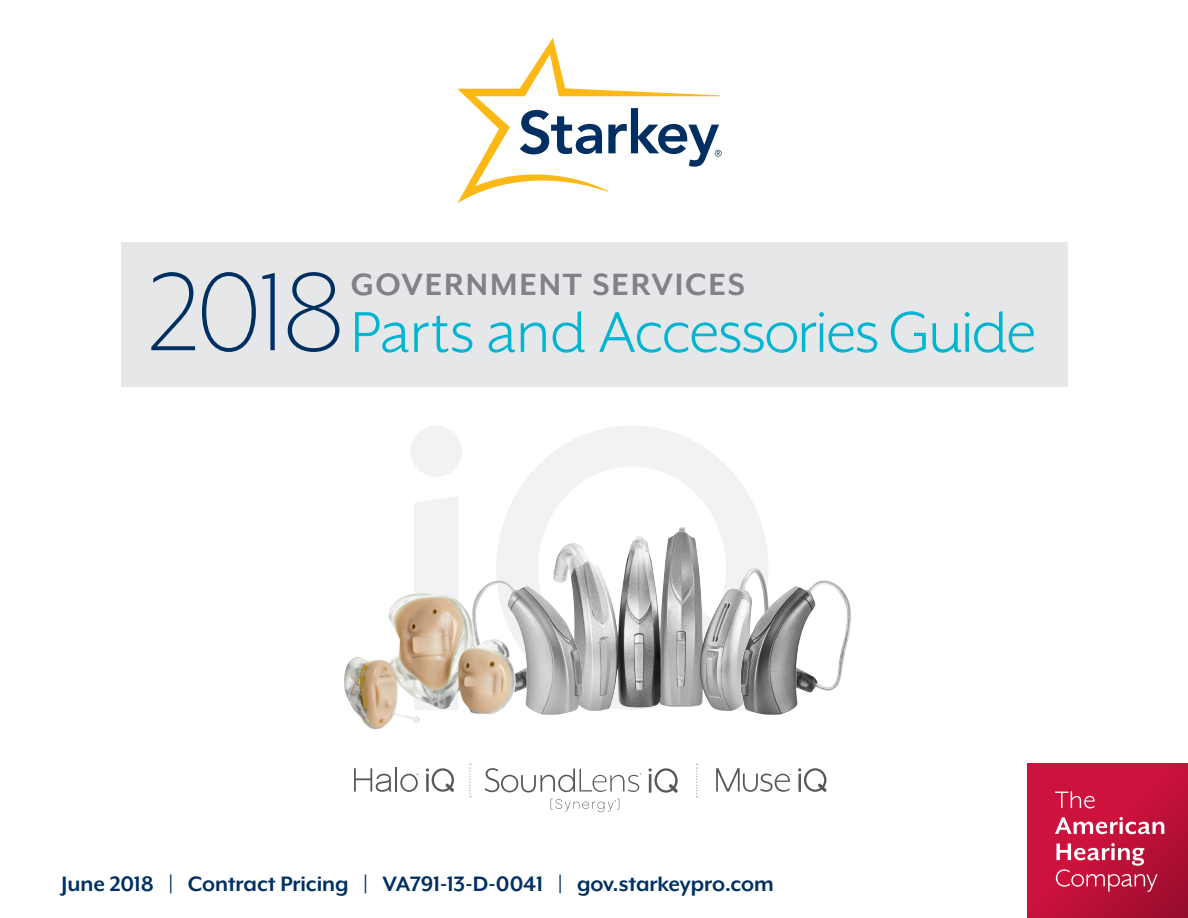
<style>
.page{position:relative;width:1188px;height:918px;background:#fff}
.page>*{position:absolute;margin:0;border:0;box-sizing:border-box;transform-origin:0 0}
.t1{font:300 127.2px "Mr Eaves XL San OT";color:#003062}
.t2{font:66.15px "Mr Eaves XL San OT";letter-spacing:-.025em;color:#00b5d1}
.t3{font:700 35.4px "Mr Eaves XL San OT";letter-spacing:.05em;color:#808285}
.t4{font:700 24px "Mr Eaves XL Mod OT";letter-spacing:-.005em;color:#003062}
</style>
<div class="page">
<svg style="left:457px;top:38px;width:265px;height:165px"></svg>
<div style="left:410px;top:426px;width:52px;height:51px;background:#f1f2f3;border-radius:50%"></div>
<div style="left:414px;top:496px;width:44px;height:97px;background:#f1f2f3"></div>
<svg style="left:496px;top:426px;width:272px;height:154px"></svg>
<svg style="left:1027px;top:763px;width:161px;height:155px;background:#c11039"></svg>
<svg style="left:1055px;top:791px;width:40px;height:17px"></svg>
<svg style="left:1055px;top:817px;width:109px;height:17px"></svg>
<svg style="left:1056px;top:843px;width:102px;height:49px;background:#cb3e5f"></svg>
<div style="left:121px;top:242px;width:946px;height:144px;background:#e6e7e9"></div>
<svg style="left:469px;top:764px;width:2px;height:33px"></svg>
<svg style="left:696px;top:764px;width:2px;height:33px"></svg>
<svg style="left:551px;top:799px;width:68px;height:13px"></svg>
<svg style="left:485px;top:768px;width:156px;height:25px"></svg>
<svg style="left:649px;top:768px;width:29px;height:25px"></svg>
<svg style="left:716px;top:768px;width:75px;height:24px"></svg>
<svg style="left:798px;top:768px;width:28px;height:24px"></svg>
<svg style="left:354px;top:768px;width:37px;height:24px"></svg>
<hr style="left:395px;top:767px;width:2px;height:25px;background:#57585a">
<svg style="left:426px;top:768px;width:28px;height:24px"></svg>
<svg style="left:400px;top:774px;width:18px;height:18px"></svg>
<img style="left:553px;top:527px;width:196px;height:184px">
<img style="left:478px;top:580px;width:104px;height:135px">
<img style="left:741px;top:580px;width:110px;height:135px">
<img style="left:344px;top:593px;width:173px;height:137px">
<p class="t1" style="left:148px;top:248px;width:199px">2018</p>
<p class="t3" style="left:351px;top:265px;width:396px">GOVERNMENT SERVICES</p>
<p class="t2" style="left:351px;top:299px;width:687px">Parts and Accessories Guide</p>
<p class="t4" style="left:62px;top:871px;width:714px">June 2018 | Contract Pricing | VA791-13-D-0041 | gov.starkeypro.com</p>
</div>
